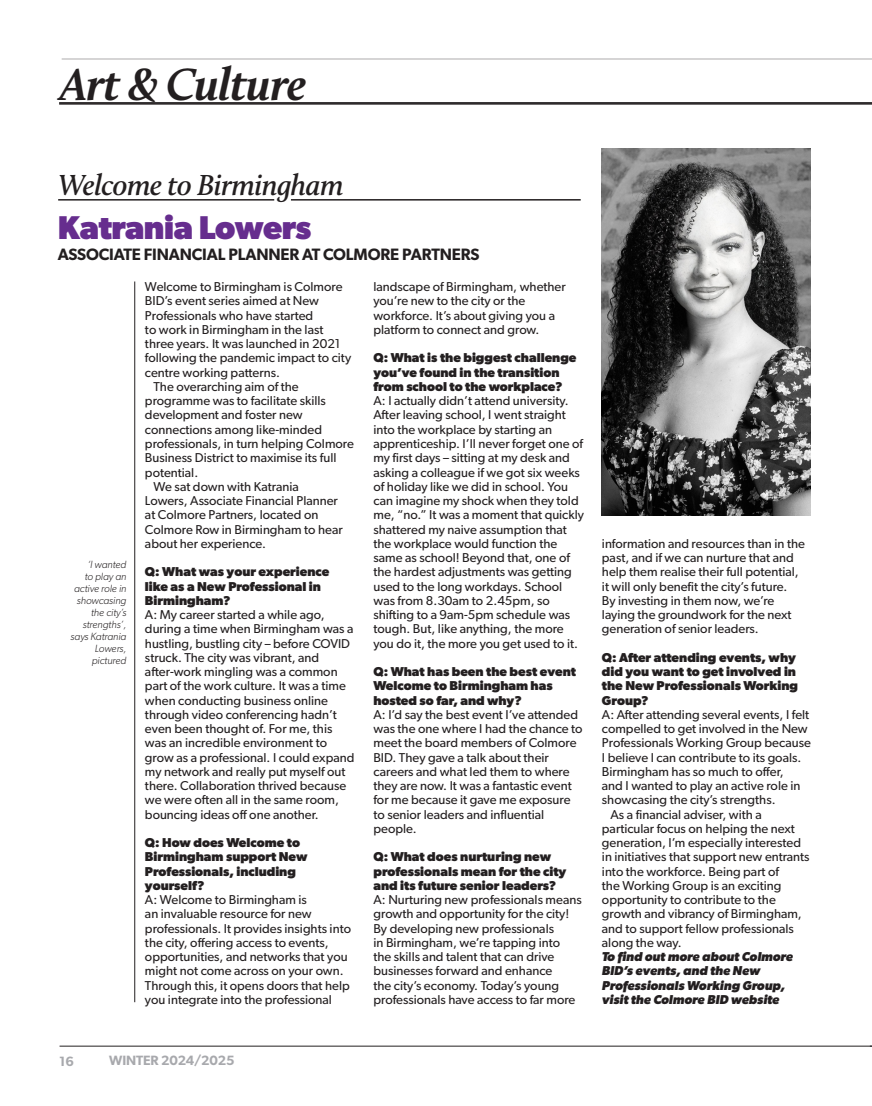
<style>
.page{position:relative;width:872px;height:1106px;background:#fff}
.page>*{position:absolute;margin:0;border:0;box-sizing:border-box;transform-origin:0 0}
.t1{font:italic 700 46.65px "Calluna";letter-spacing:-.02em;color:#231f20}
.t2{font:700 33px "Gibson";letter-spacing:-.01em;color:#662d8e}
.t3{font:italic 600 30px "Calluna";letter-spacing:-.02em;color:#231f20}
.t4{font:600 16.5px "Gibson";letter-spacing:-.01em;color:#231f20}
.t5{font:600 13.5px "Gibson";letter-spacing:-.01em;color:#a8a9ad}
.Body_copy_ROMAN{font:12.9px/14.2px "Gibson";color:#231f20}
.Body_copy_ROMAN-2{font:700 12.9px/14.2px "Gibson";color:#231f20}
.Body_copy_ROMAN-3{font:italic 700 12.9px/14.2px "Gibson";color:#231f20}
.t6{font:italic 300 10.5px/12px "Gibson";color:#231f20;text-align:right}
</style>
<div class="page">
<hr style="left:59px;top:102px;width:813px;height:1px;background:#231f20">
<hr style="left:59px;top:103px;width:813px;height:1px;background:#231f20">
<hr style="left:59px;top:104px;width:813px;height:1px;background:#231f20">
<hr style="left:60px;top:1045px;width:812px;height:1px;background:#231f20">
<hr style="left:134px;top:281px;width:1px;height:721px;background:#231f20">
<hr style="left:58px;top:199px;width:216px;height:1px;background:#231f20">
<hr style="left:291px;top:199px;width:289px;height:1px;background:#231f20">
<img style="left:601px;top:148px;width:209px;height:367px">
<p class="t1" style="left:60px;top:56px;width:248px">Art &amp; Culture</p>
<p class="t3" style="left:58px;top:167px;width:287px">Welcome to Birmingham</p>
<p class="t2" style="left:58px;top:207px;width:255px">Katrania Lowers</p>
<p class="t4" style="left:58px;top:244px;width:423px">ASSOCIATE FINANCIAL PLANNER AT COLMORE PARTNERS</p>
<p class="t6" style="left:71px;top:558px;width:57px">‘I wanted<br>to play an active role in showcasing the city’s strengths’, says Katrania<br>Lowers, pictured</p>
<p class="Body_copy_ROMAN" style="left:145px;top:279px;width:208px">Welcome to Birmingham is Colmore<br>BID’s event series aimed at New<br>Professionals who have started<br>to work in Birmingham in the last three years. It was launched in 2021 following the pandemic impact to city centre working patterns.</p>
<p class="Body_copy_ROMAN" style="left:145px;top:379px;width:210px;text-indent:9px">The overarching aim of the programme was to facilitate skills development and foster new connections among like-minded professionals, in turn helping Colmore<br>Business District to maximise its full potential.</p>
<p class="Body_copy_ROMAN" style="left:145px;top:479px;width:199px;text-indent:9px">We sat down with Katrania<br>Lowers, Associate Financial Planner at Colmore Partners, located on<br>Colmore Row in Birmingham to hear about her experience.</p>
<p class="Body_copy_ROMAN-2" style="left:145px;top:564px;width:186px">Q: What was your experience like as a New Professional in<br>Birmingham?</p>
<p class="Body_copy_ROMAN" style="left:145px;top:607px;width:211px">A: My career started a while ago, during a time when Birmingham was a hustling, bustling city – before COVID struck. The city was vibrant, and after-work mingling was a common part of the work culture. It was a time when conducting business online through video conferencing hadn’t even been thought of. For me, this was an incredible environment to grow as a professional. I could expand my network and really put myself out there. Collaboration thrived because we were often all in the same room, bouncing ideas off one another.</p>
<p class="Body_copy_ROMAN-2" style="left:145px;top:835px;width:164px">Q: How does Welcome to<br>Birmingham support New<br>Professionals, including yourself?</p>
<p class="Body_copy_ROMAN" style="left:145px;top:892px;width:207px">A: Welcome to Birmingham is<br>an invaluable resource for new professionals. It provides insights into the city, offering access to events, opportunities, and networks that you might not come across on your own.<br>Through this, it opens doors that help you integrate into the professional</p>
<p class="Body_copy_ROMAN" style="left:373px;top:279px;width:194px">landscape of Birmingham, whether you’re new to the city or the workforce. It’s about giving you a platform to connect and grow.</p>
<p class="Body_copy_ROMAN-2" style="left:373px;top:350px;width:205px">Q: What is the biggest challenge you’ve found in the transition from school to the workplace?</p>
<p class="Body_copy_ROMAN" style="left:373px;top:393px;width:212px">A: I actually didn’t attend university.<br>After leaving school, I went straight into the workplace by starting an apprenticeship. I’ll never forget one of my first days – sitting at my desk and asking a colleague if we got six weeks of holiday like we did in school. You can imagine my shock when they told me, “no.” It was a moment that quickly shattered my naive assumption that the workplace would function the same as school! Beyond that, one of the hardest adjustments was getting used to the long workdays. School was from 8.30am to 2.45pm, so shifting to a 9am-5pm schedule was tough. But, like anything, the more you do it, the more you get used to it.</p>
<p class="Body_copy_ROMAN-2" style="left:373px;top:664px;width:204px">Q: What has been the best event<br>Welcome to Birmingham has hosted so far, and why?</p>
<p class="Body_copy_ROMAN" style="left:373px;top:707px;width:211px">A: I’d say the best event I’ve attended was the one where I had the chance to meet the board members of Colmore<br>BID. They gave a talk about their careers and what led them to where they are now. It was a fantastic event for me because it gave me exposure to senior leaders and influential people.</p>
<p class="Body_copy_ROMAN-2" style="left:373px;top:849px;width:194px">Q: What does nurturing new professionals mean for the city and its future senior leaders?</p>
<p class="Body_copy_ROMAN" style="left:373px;top:892px;width:210px">A: Nurturing new professionals means growth and opportunity for the city!<br>By developing new professionals<br>in Birmingham, we’re tapping into<br>the skills and talent that can drive businesses forward and enhance<br>the city’s economy. Today’s young professionals have access to far more</p>
<p class="Body_copy_ROMAN" style="left:602px;top:536px;width:204px">information and resources than in the past, and if we can nurture that and help them realise their full potential, it will only benefit the city’s future.<br>By investing in them now, we’re laying the groundwork for the next generation of senior leaders.</p>
<p class="Body_copy_ROMAN-2" style="left:602px;top:650px;width:198px">Q: After attending events, why did you want to get involved in the New Professionals Working<br>Group?</p>
<p class="Body_copy_ROMAN" style="left:602px;top:707px;width:210px">A: After attending several events, I felt compelled to get involved in the New Professionals Working Group because I believe I can contribute to its goals.<br>Birmingham has so much to offer,<br>and I wanted to play an active role in showcasing the city’s strengths.</p>
<p class="Body_copy_ROMAN" style="left:602px;top:807px;width:209px;text-indent:9px">As a financial adviser, with a particular focus on helping the next generation, I’m especially interested in initiatives that support new entrants into the workforce. Being part of<br>the Working Group is an exciting opportunity to contribute to the growth and vibrancy of Birmingham, and to support fellow professionals along the way.</p>
<p class="Body_copy_ROMAN-3" style="left:602px;top:949px;width:193px">To find out more about Colmore<br>BID’s events, and the New<br>Professionals Working Group, visit the Colmore BID website</p>
<p class="t5" style="left:59px;top:1053px;width:16px">16</p>
<p class="t5" style="left:109px;top:1051px;width:127px">WINTER 2024/2025</p>
</div>
